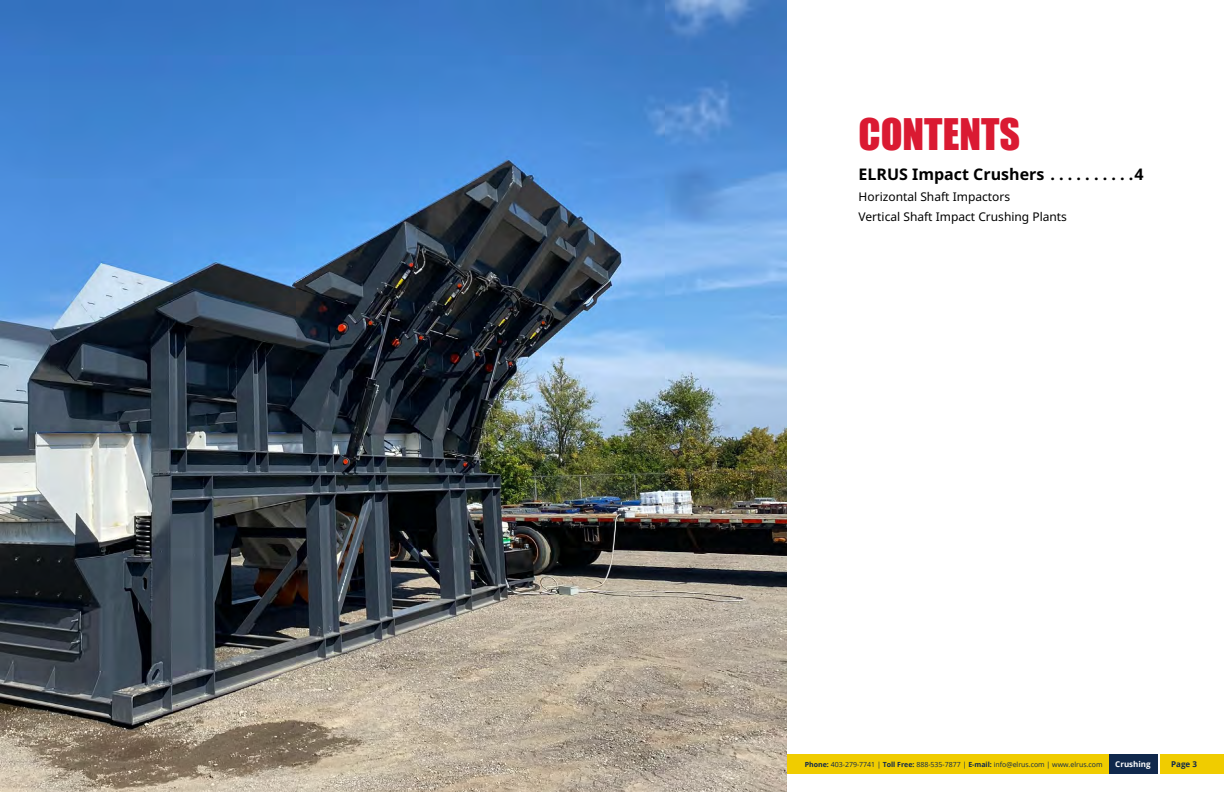
<style>
.page{position:relative;width:1224px;height:792px;background:#fff}
.page>*{position:absolute;margin:0;border:0;box-sizing:border-box;transform-origin:0 0}
.t1{font:40px "Impact";color:#da1a32}
.t2{font:700 16px "Noto Sans";color:#000}
.t3{font:12px/20.5px "Noto Sans";color:#000}
.t4{font:700 8px "Open Sans";color:#fff}
.t5{font:700 8px "Open Sans";color:#10284c}
.t6{font:7px "Open Sans";color:#10284c}
.s1{font-weight:700}
</style>
<div class="page">
<div style="left:612px;top:754px;width:497px;height:20px;background:#f0cc00"></div>
<div style="left:1109px;top:754px;width:48px;height:20px;background:#10284c"></div>
<img style="left:0;top:0;width:787px;height:792px">
<div style="left:1160px;top:754px;width:64px;height:20px;background:#f0cc00"></div>
<h1 class="t1" style="left:859px;top:103px;width:163px">CONTENTS</h1>
<h2 class="t2" style="left:859px;top:163px;width:287px">ELRUS Impact Crushers . . . . . . . . . 4</h2>
<h3 class="t3" style="left:859px;top:186px;width:210px">Horizontal Shaft Impactors<br>Vertical Shaft Impact Crushing Plants</h3>
<p class="t6" style="left:805px;top:760px;width:299px"><span class="s1">Phone:</span> 403-279-7741 | <span class="s1">Toll Free:</span> 888-535-7877 | <span class="s1">E-mail:</span> info@elrus.com | www.elrus.com</p>
<p class="t4" style="left:1115px;top:759px;width:37px">Crushing</p>
<p class="t5" style="left:1171px;top:759px;width:27px">Page 3</p>
</div>
